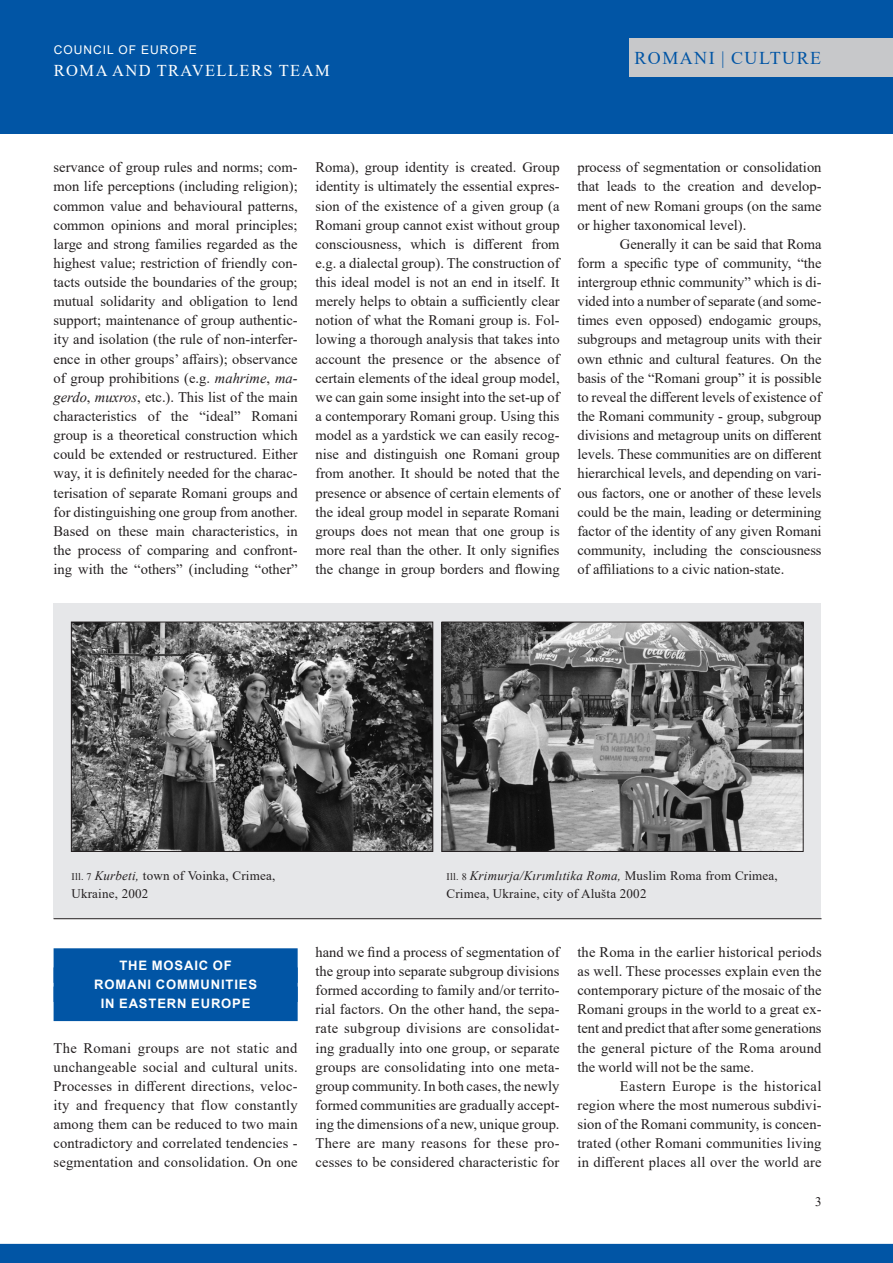
<style>
.page{position:relative;width:893px;height:1263px;background:#fff}
.page>*{position:absolute;margin:0;border:0;box-sizing:border-box;transform-origin:0 0}
.t1{font:18px "Times New Roman";letter-spacing:.08em;color:#0155a5}
.t2{font:16.5px "Times New Roman";letter-spacing:.085em;color:#fff}
.t3{font:14.55px/19.2px "Times New Roman";color:#231f20;text-align:justify}
.t4{font:13.05px "Times New Roman";letter-spacing:.015em;color:#231f20}
.t5{font:italic 13.05px "Times New Roman";letter-spacing:.015em;color:#231f20}
.t6{font:700 13.05px "Arial";letter-spacing:.065em;color:#fff}
.t7{font:12px "Arial";letter-spacing:.085em;color:#fff}
.s1{font-style:italic}
.s2{font-size:10.05px}
.s3{font-style:normal;font-size:10.05px}
.s4{font-style:normal}
</style>
<div class="page">
<div style="left:54px;top:948px;width:244px;height:35px;background:#0155a5"></div>
<div style="left:54px;top:967px;width:244px;height:35px;background:#0155a5"></div>
<div style="left:54px;top:986px;width:244px;height:35px;background:#0155a5"></div>
<div style="left:0;top:1244px;width:893px;height:19px;background:#0155a5"></div>
<div style="left:0;top:0;width:893px;height:134px;background:#0155a5"></div>
<div style="left:630px;top:38px;width:263px;height:39px;background:#c7c8ca"></div>
<div style="left:54px;top:603px;width:767px;height:315px;background:#e6e7e9"></div>
<img style="left:444px;top:624px;width:357px;height:225px">
<div style="left:442px;top:622px;width:361px;height:229px;border:1px solid #231f20"></div>
<img style="left:73px;top:624px;width:358px;height:225px">
<div style="left:71px;top:622px;width:362px;height:229px;border:1px solid #231f20"></div>
<hr style="left:54px;top:918px;width:767px;height:1px;background:#231f20">
<p class="t7" style="left:54px;top:41px;width:145px">COUNCIL OF EUROPE</p>
<p class="t2" style="left:54px;top:58px;width:277px">ROMA AND TRAVELLERS TEAM</p>
<p class="t1" style="left:634px;top:45px;width:188px">ROMANI | CULTURE</p>
<p class="t3" style="left:54px;top:157px;width:246px">servance of group rules and norms; com&shy;mon life perceptions (including religion); common value and behavioural patterns, common opinions and moral principles; large and strong families regarded as the highest value; restriction of friendly con&shy;tacts outside the boundaries of the group; mutual solidarity and obligation to lend support; maintenance of group authentic&shy;ity and isolation (the rule of non-interfer&shy;ence in other groups’ affairs); observance of group prohibitions (e.g. <span class="s1">mahrime</span>, <span class="s1">ma&shy;gerdo</span>, <span class="s1">muxros</span>, etc.). This list of the main characteristics of the “ideal” Romani group is a theoretical construction which could be extended or restructured. Either way, it is definitely needed for the charac&shy;terisation of separate Romani groups and for distinguishing one group from another.<br>Based on these main characteristics, in the process of comparing and confront&shy;ing with the “others” (including “other”</p>
<p class="t3" style="left:315px;top:157px;width:246px">Roma), group identity is created. Group identity is ultimately the essential expres&shy;sion of the existence of a given group (a Romani group cannot exist without group consciousness, which is different from e.g. a dialectal group). The construction of this ideal model is not an end in itself. It merely helps to obtain a sufficiently clear notion of what the Romani group is. Fol&shy;lowing a thorough analysis that takes into account the presence or the absence of certain elements of the ideal group model, we can gain some insight into the set-up of a contemporary Romani group. Using this model as a yardstick we can easily recog&shy;nise and distinguish one Romani group from another. It should be noted that the presence or absence of certain elements of the ideal group model in separate Romani groups does not mean that one group is more real than the other. It only signifies the change in group borders and flowing</p>
<p class="t3" style="left:577px;top:157px;width:246px">process of segmentation or consolidation that leads to the creation and develop&shy;ment of new Romani groups (on the same or higher taxonomical level).</p>
<p class="t3" style="left:577px;top:234px;width:246px;text-indent:43px">Generally it can be said that Roma form a specific type of community, “the intergroup ethnic community” which is di&shy;vided into a number of separate (and some&shy;times even opposed) endogamic groups, subgroups and metagroup units with their own ethnic and cultural features. On the basis of the “Romani group” it is possible to reveal the different levels of existence of the Romani community - group, subgroup divisions and metagroup units on different levels. These communities are on different hierarchical levels, and depending on vari&shy;ous factors, one or another of these levels could be the main, leading or determining factor of the identity of any given Romani community, including the consciousness of affiliations to a civic nation-state.</p>
<p class="t4" style="left:71px;top:866px;width:205px"><span class="s2">Ill. 7</span> <span class="s1">Kurbeti,</span> town of Voinka, Crimea,</p>
<p class="t4" style="left:71px;top:884px;width:79px">Ukraine, 2002</p>
<p class="t5" style="left:446px;top:866px;width:333px"><span class="s3">Ill. 8</span> Krimurja/Kırımlıtika Roma, <span class="s4">Muslim Roma from Crimea,</span></p>
<p class="t4" style="left:446px;top:884px;width:202px">Crimea, Ukraine, city of Alušta 2002</p>
<p class="t6" style="left:119px;top:956px;width:114px">THE MOSAIC OF</p>
<p class="t6" style="left:94px;top:975px;width:165px">ROMANI COMMUNITIES</p>
<p class="t6" style="left:101px;top:994px;width:151px">IN EASTERN EUROPE</p>
<p class="t3" style="left:54px;top:1037px;width:246px">The Romani groups are not static and unchangeable social and cultural units.<br>Processes in different directions, veloc&shy;ity and frequency that flow constantly among them can be reduced to two main contradictory and correlated tendencies - segmentation and consolidation. On one</p>
<p class="t3" style="left:315px;top:942px;width:246px">hand we find a process of segmentation of the group into separate subgroup divisions formed according to family and/or territo&shy;rial factors. On the other hand, the sepa&shy;rate subgroup divisions are consolidat&shy;ing gradually into one group, or separate groups are consolidating into one meta&shy;group community. In both cases, the newly formed communities are gradually accept&shy;ing the dimensions of a new, unique group.<br>There are many reasons for these pro&shy;cesses to be considered characteristic for</p>
<p class="t3" style="left:577px;top:942px;width:246px">the Roma in the earlier historical periods as well. These processes explain even the contemporary picture of the mosaic of the Romani groups in the world to a great ex&shy;tent and predict that after some generations the general picture of the Roma around the world will not be the same.</p>
<p class="t3" style="left:577px;top:1076px;width:246px;text-indent:43px">Eastern Europe is the historical region where the most numerous subdivi&shy;sion of the Romani community, is concen&shy;trated (other Romani communities living in different places all over the world are</p>
<p class="t4" style="left:815px;top:1192px;width:8px">3</p>
</div>
